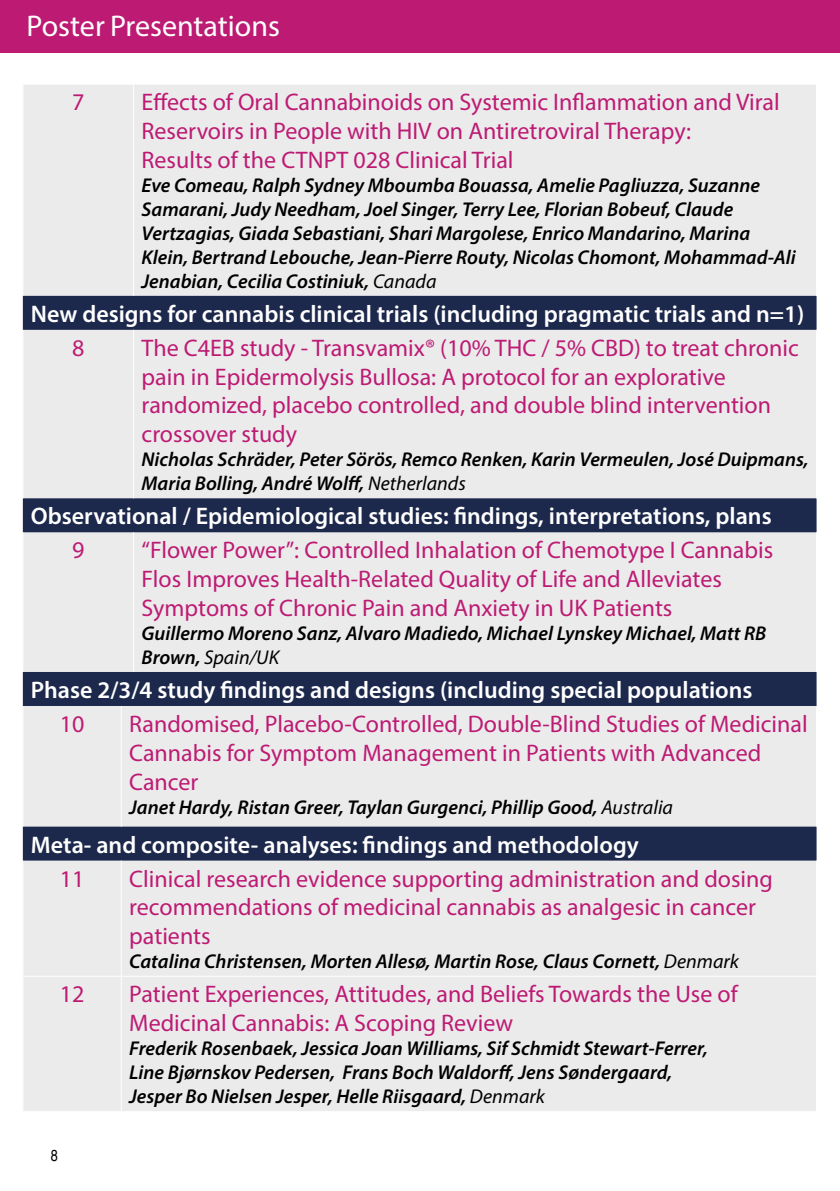
<style>
.page{position:relative;width:840px;height:1191px;background:#fff}
.page>*{position:absolute;margin:0;border:0;box-sizing:border-box;transform-origin:0 0}
.t1{font:30px "Myriad Pro";color:#fff}
.t2{font:24px/28.8px "Myriad Pro";color:#bd1b73}
.t3{font:600 24px "Myriad Pro";color:#fff}
.t4{font:italic 600 20px/24px "Myriad Pro";color:#000}
.t5{font:16px "Helvetica";color:#000;scale:.8 1}
.s1{font-weight:400}
</style>
<div class="page">
<div style="left:0;top:0;width:839px;height:52px;background:#bd1b73"></div>
<div style="left:23px;top:85px;width:792px;height:1026px;background:#ebebec"></div>
<svg style="left:23px;top:296px;width:793px;height:564px;background:#b9bcc5"></svg>
<hr style="left:133px;top:85px;width:1px;height:211px;background:#fff">
<hr style="left:133px;top:330px;width:1px;height:168px;background:#fff">
<hr style="left:815px;top:330px;width:1px;height:168px;background:#fff">
<hr style="left:133px;top:532px;width:1px;height:140px;background:#fff">
<hr style="left:815px;top:532px;width:1px;height:140px;background:#fff">
<hr style="left:121px;top:706px;width:1px;height:120px;background:#fff">
<hr style="left:815px;top:706px;width:1px;height:120px;background:#fff">
<hr style="left:121px;top:860px;width:1px;height:115px;background:#fff">
<hr style="left:22px;top:975px;width:99px;height:1px;background:#fff">
<svg style="left:121px;top:975px;width:12px;height:1px"></svg>
<hr style="left:121px;top:976px;width:1px;height:135px;background:#fff">
<hr style="left:133px;top:975px;width:683px;height:1px;background:#fff">
<p class="t1" style="left:27px;top:8px;width:255px">Poster Presentations</p>
<p class="t2" style="left:72px;top:87px;width:14px">7</p>
<p class="t2" style="left:141px;top:87px;width:639px">Effects of Oral Cannabinoids on Systemic Inflammation and Viral<br>Reservoirs in People with HIV on Antiretroviral Therapy:<br>Results of the CTNPT 028 Clinical Trial</p>
<p class="t4" style="left:141px;top:173px;width:655px">Eve Comeau, Ralph Sydney Mboumba Bouassa, Amelie Pagliuzza, Suzanne Samarani, Judy Needham, Joel Singer, Terry Lee, Florian Bobeuf, Claude Vertzagias, Giada Sebastiani, Shari Margolese, Enrico Mandarino, Marina Klein, Bertrand Lebouche, Jean-Pierre Routy, Nicolas Chomont, Mohammad-Ali Jenabian, Cecilia Costiniuk, <span class="s1">Canada</span></p>
<p class="t3" style="left:31px;top:298px;width:774px">New designs for cannabis clinical trials (including pragmatic trials and n=1)</p>
<p class="t2" style="left:72px;top:333px;width:14px">8</p>
<p class="t2" style="left:141px;top:333px;width:658px">The C4EB study - Transvamix® (10% THC / 5% CBD) to treat chronic pain in Epidermolysis Bullosa: A protocol for an explorative randomized, placebo controlled, and double blind intervention crossover study</p>
<p class="t4" style="left:141px;top:447px;width:668px">Nicholas Schräder, Peter Sörös, Remco Renken, Karin Vermeulen, José Duipmans,<br>Maria Bolling, André Wolff, <span class="s1">Netherlands</span></p>
<p class="t3" style="left:31px;top:501px;width:742px">Observational / Epidemiological studies: findings, interpretations, plans</p>
<p class="t2" style="left:72px;top:535px;width:14px">9</p>
<p class="t2" style="left:141px;top:535px;width:632px">“Flower Power”: Controlled Inhalation of Chemotype I Cannabis<br>Flos Improves Health-Related Quality of Life and Alleviates<br>Symptoms of Chronic Pain and Anxiety in UK Patients</p>
<p class="t4" style="left:141px;top:621px;width:625px">Guillermo Moreno Sanz, Alvaro Madiedo, Michael Lynskey Michael, Matt RB<br>Brown, <span class="s1">Spain/UK</span></p>
<p class="t3" style="left:31px;top:674px;width:722px">Phase 2/3/4 study findings and designs (including special populations</p>
<p class="t2" style="left:60px;top:709px;width:26px">10</p>
<p class="t2" style="left:129px;top:709px;width:679px">Randomised, Placebo-Controlled, Double-Blind Studies of Medicinal<br>Cannabis for Symptom Management in Patients with Advanced<br>Cancer</p>
<p class="t4" style="left:129px;top:794px;width:545px">Janet Hardy, Ristan Greer, Taylan Gurgenci, Phillip Good, <span class="s1">Australia</span></p>
<p class="t3" style="left:31px;top:829px;width:609px">Meta- and composite- analyses: findings and methodology</p>
<p class="t2" style="left:60px;top:863px;width:26px">11</p>
<p class="t2" style="left:129px;top:863px;width:645px">Clinical research evidence supporting administration and dosing recommendations of medicinal cannabis as analgesic in cancer patients</p>
<p class="t4" style="left:129px;top:949px;width:611px">Catalina Christensen, Morten Allesø, Martin Rose, Claus Cornett, <span class="s1">Denmark</span></p>
<p class="t2" style="left:60px;top:979px;width:26px">12</p>
<p class="t2" style="left:129px;top:979px;width:609px">Patient Experiences, Attitudes, and Beliefs Towards the Use of<br>Medicinal Cannabis: A Scoping Review</p>
<p class="t4" style="left:129px;top:1035px;width:580px">Frederik Rosenbaek, Jessica Joan Williams, Sif Schmidt Stewart-Ferrer,<br>Line Bjørnskov Pedersen, Frans Boch Waldorff, Jens Søndergaard,<br>Jesper Bo Nielsen Jesper, Helle Riisgaard, <span class="s1">Denmark</span></p>
<p class="t5" style="left:51px;top:1142px;width:10px">8</p>
</div>
